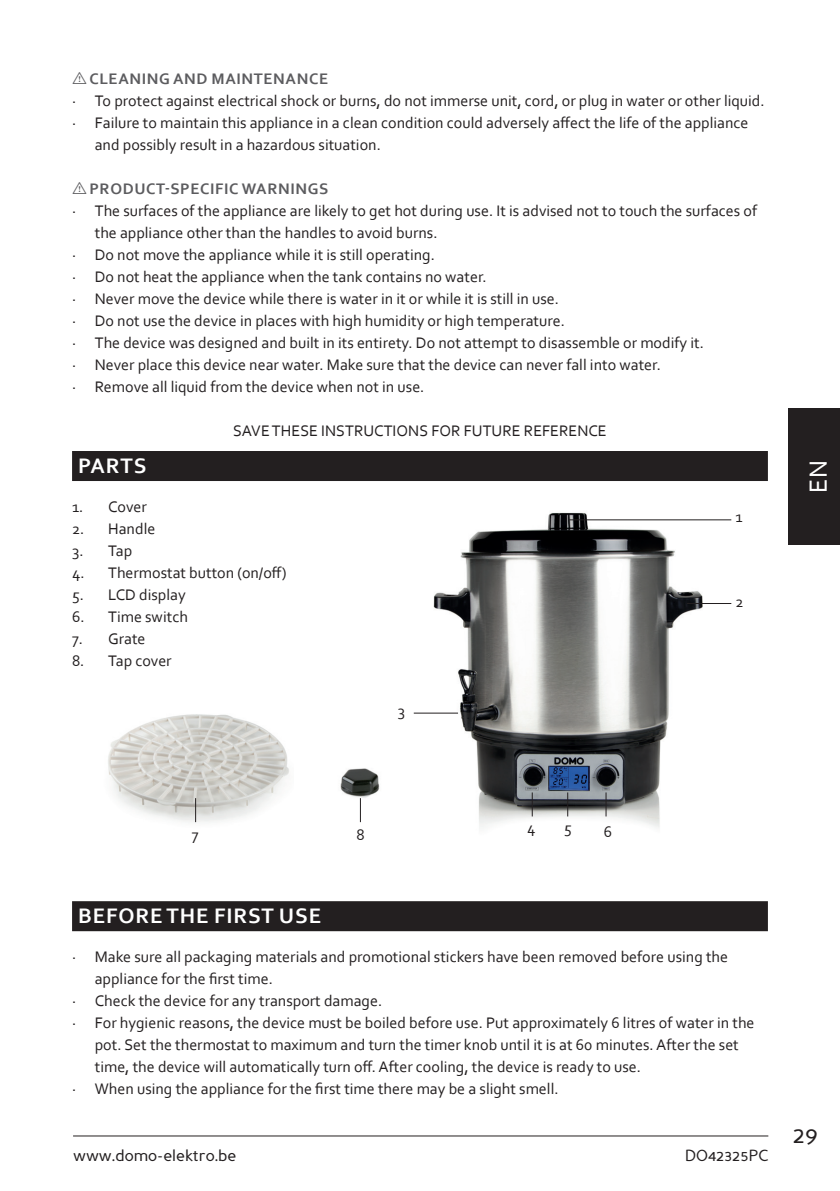
<style>
.page{position:relative;width:840px;height:1191px;background:#fff}
.page>*{position:absolute;margin:0;border:0;box-sizing:border-box;transform-origin:0 0}
.t1{font:26px "Corbel";color:#fff}
.t2{font:24px "Perspective Sans";color:#231f20}
.t3{font:700 22px "Corbel";letter-spacing:.04em;color:#fff}
.t4{font:16px "Corbel";color:#231f20}
.t5{font:700 16px "Corbel";letter-spacing:.04em;color:#5c5c5f}
.t6{font:16px "Perspective Sans";color:#231f20}
.s1{font-family:"tables";font-weight:400}
</style>
<div class="page">
<hr style="left:73px;top:1135px;width:694px;height:1px;background:#231f20">
<div style="left:788px;top:408px;width:51px;height:136px;background:#231f20"></div>
<div style="left:72px;top:451px;width:695px;height:30px;background:#231f20"></div>
<div style="left:72px;top:901px;width:695px;height:30px;background:#231f20"></div>
<img style="left:426px;top:512px;width:284px;height:316px">
<hr style="left:568px;top:519px;width:163px;height:1px;background:#231f20">
<hr style="left:686px;top:603px;width:45px;height:1px;background:#231f20">
<hr style="left:413px;top:712px;width:45px;height:1px;background:#231f20">
<svg style="left:531px;top:792px;width:1px;height:24px"></svg>
<svg style="left:567px;top:792px;width:1px;height:24px"></svg>
<svg style="left:605px;top:792px;width:1px;height:24px"></svg>
<img style="left:108px;top:714px;width:181px;height:109px">
<svg style="left:195px;top:798px;width:1px;height:24px"></svg>
<img style="left:340px;top:768px;width:40px;height:38px">
<svg style="left:360px;top:798px;width:1px;height:24px"></svg>
<p class="t5" style="left:72px;top:69px;width:257px"><span class="s1">I</span> CLEANING AND MAINTENANCE</p>
<p class="t4" style="left:72px;top:91px;width:693px">· To protect against electrical shock or burns, do not immerse unit, cord, or plug in water or other liquid.</p>
<p class="t4" style="left:72px;top:113px;width:677px">· Failure to maintain this appliance in a clean condition could adversely affect the life of the appliance</p>
<p class="t4" style="left:95px;top:135px;width:287px">and possibly result in a hazardous situation.</p>
<p class="t5" style="left:72px;top:179px;width:257px"><span class="s1">I</span> PRODUCT-SPECIFIC WARNINGS</p>
<p class="t4" style="left:72px;top:201px;width:686px">· The surfaces of the appliance are likely to get hot during use. It is advised not to touch the surfaces of</p>
<p class="t4" style="left:95px;top:223px;width:344px">the appliance other than the handles to avoid burns.</p>
<p class="t4" style="left:72px;top:245px;width:364px">· Do not move the appliance while it is still operating.</p>
<p class="t4" style="left:72px;top:267px;width:416px">· Do not heat the appliance when the tank contains no water.</p>
<p class="t4" style="left:72px;top:289px;width:488px">· Never move the device while there is water in it or while it is still in use.</p>
<p class="t4" style="left:72px;top:311px;width:494px">· Do not use the device in places with high humidity or high temperature.</p>
<p class="t4" style="left:72px;top:333px;width:633px">· The device was designed and built in its entirety. Do not attempt to disassemble or modify it.</p>
<p class="t4" style="left:72px;top:355px;width:590px">· Never place this device near water. Make sure that the device can never fall into water.</p>
<p class="t4" style="left:72px;top:377px;width:354px">· Remove all liquid from the device when not in use.</p>
<p class="t4" style="left:233px;top:421px;width:375px">SAVE THESE INSTRUCTIONS FOR FUTURE REFERENCE</p>
<h3 class="t3" style="left:78px;top:452px;width:70px">PARTS</h3>
<p class="t4" style="left:72px;top:497px;width:76px">1. Cover</p>
<p class="t4" style="left:72px;top:519px;width:85px">2. Handle</p>
<p class="t4" style="left:72px;top:541px;width:62px">3. Tap</p>
<p class="t4" style="left:72px;top:563px;width:216px">4. Thermostat button (on/off)</p>
<p class="t4" style="left:72px;top:585px;width:115px">5. LCD display</p>
<p class="t4" style="left:72px;top:607px;width:117px">6. Time switch</p>
<p class="t4" style="left:72px;top:629px;width:75px">7. Grate</p>
<p class="t4" style="left:72px;top:651px;width:101px">8. Tap cover</p>
<p class="t4" style="left:735px;top:507px;width:9px">1</p>
<p class="t4" style="left:735px;top:592px;width:10px">2</p>
<p class="t4" style="left:397px;top:700px;width:9px">3</p>
<h1 class="t1" style="left:801px;top:492px;width:34px;rotate:-90deg">EN</h1>
<p class="t4" style="left:527px;top:817px;width:10px">4</p>
<p class="t4" style="left:564px;top:817px;width:9px">5</p>
<p class="t4" style="left:192px;top:825px;width:8px">7</p>
<p class="t4" style="left:356px;top:825px;width:10px">8</p>
<p class="t4" style="left:603px;top:822px;width:10px">6</p>
<h3 class="t3" style="left:78px;top:902px;width:244px">BEFORE THE FIRST USE</h3>
<p class="t4" style="left:72px;top:947px;width:657px">· Make sure all packaging materials and promotional stickers have been removed before using the</p>
<p class="t4" style="left:95px;top:969px;width:179px">appliance for the first time.</p>
<p class="t4" style="left:72px;top:991px;width:311px">· Check the device for any transport damage.</p>
<p class="t4" style="left:72px;top:1013px;width:683px">· For hygienic reasons, the device must be boiled before use. Put approximately 6 litres of water in the</p>
<p class="t4" style="left:95px;top:1035px;width:645px">pot. Set the thermostat to maximum and turn the timer knob until it is at 60 minutes. After the set</p>
<p class="t4" style="left:95px;top:1057px;width:547px">time, the device will automatically turn off. After cooling, the device is ready to use.</p>
<p class="t4" style="left:72px;top:1079px;width:487px">· When using the appliance for the first time there may be a slight smell.</p>
<p class="t6" style="left:73px;top:1146px;width:165px">www.domo-elektro.be</p>
<p class="t6" style="left:684px;top:1146px;width:85px">DO42325PC</p>
<h2 class="t2" style="left:792px;top:1120px;width:27px">29</h2>
</div>
